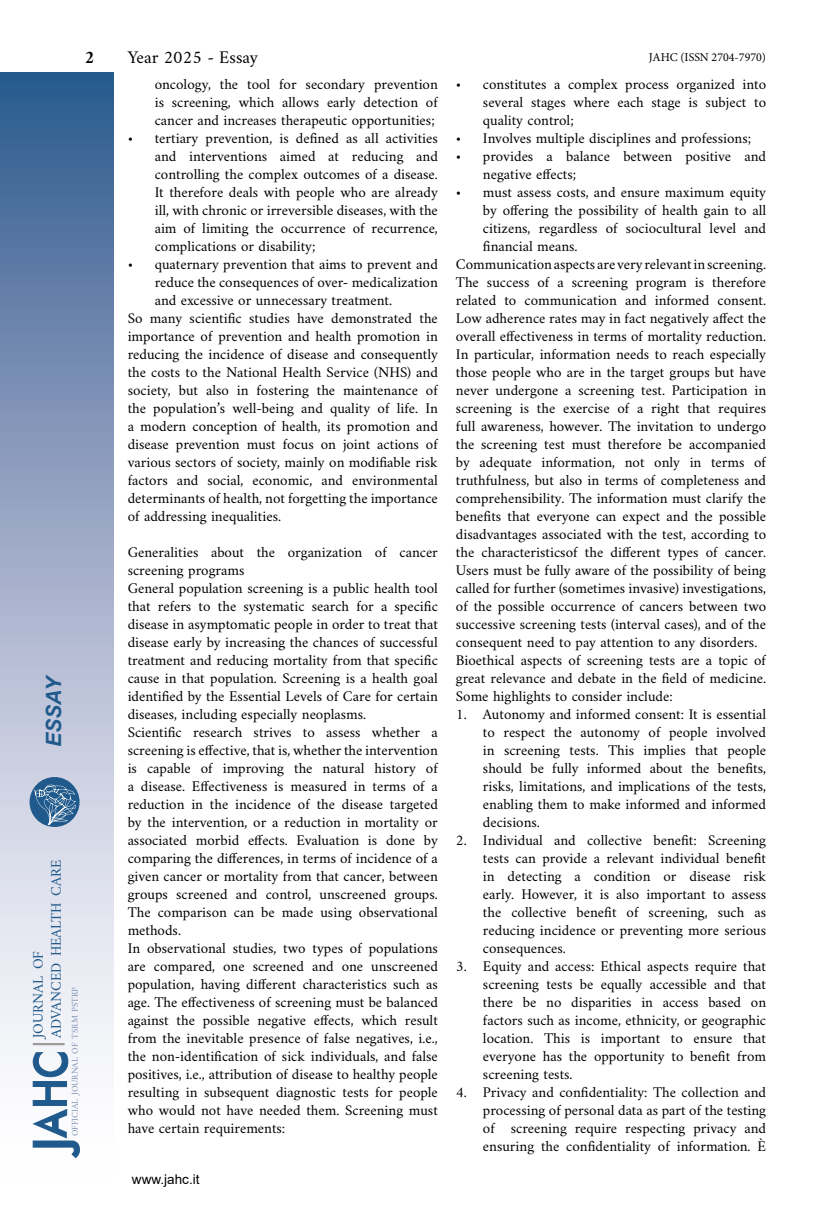
<style>
.page{position:relative;width:830px;height:1212px;background:#fff}
.page>*{position:absolute;margin:0;border:0;box-sizing:border-box;transform-origin:0 0}
.t1{font:italic 700 21px "Arial";color:#205a8c}
.t2{font:18px "Amiri";color:#000}
.t3{font:700 18px "Amiri";color:#000}
.t4{font:15px/18px "Amiri";color:#000;text-align:justify}
.t5{font:14.7px/18px "Amiri";color:#205a8c}
.t6{font:13.5px "Arial";color:#000}
.t7{font:12px "Minion Pro";color:#000}
.t8{font:8.85px "Amiri";color:#8093b7}
</style>
<div class="page">
<svg style="left:0;top:72px;width:113px;height:979px;background:#9aaac6"></svg>
<div style="left:29px;top:777px;width:50px;height:50px;background:#205a8c;border-radius:50%"></div>
<svg style="left:34px;top:785px;width:42px;height:40px"></svg>
<svg style="left:32px;top:1052px;width:48px;height:106px"></svg>
<hr style="left:33px;top:1043px;width:32px;height:2px;background:#9d9d9c">
<h1 class="t1" style="left:40px;top:747px;width:74px;rotate:-90deg">ESSAY</h1>
<p class="t5" style="left:29px;top:1038px;width:179px;rotate:-90deg">journal of<br>advanced health care</p>
<p class="t3" style="left:85px;top:46px;width:11px">2</p>
<p class="t2" style="left:128px;top:46px;width:132px">Year 2025 - Essay</p>
<p class="t7" style="left:648px;top:49px;width:119px">JAHC (ISSN 2704-7970)</p>
<p class="t8" style="left:70px;top:1136px;width:151px;rotate:-90deg">official journal of tsrm pstrp</p>
<p class="t4" style="left:155px;top:75px;width:284px">oncology, the tool for secondary prevention is screening, which allows early detection of cancer and increases therapeutic opportunities;</p>
<p class="t4" style="left:155px;top:129px;width:284px;text-indent:-27px">• tertiary prevention, is defined as all activities and interventions aimed at reducing and controlling the complex outcomes of a disease.<br>It therefore deals with people who are already ill, with chronic or irreversible diseases, with the aim of limiting the occurrence of recurrence, complications or disability;</p>
<p class="t4" style="left:128px;top:255px;width:311px">• quaternary prevention that aims to prevent and</p>
<p class="t4" style="left:155px;top:273px;width:284px">reduce the consequences of over- medicalization</p>
<p class="t4" style="left:155px;top:291px;width:239px">and excessive or unnecessary treatment.</p>
<p class="t4" style="left:128px;top:309px;width:311px">So many scientific studies have demonstrated the</p>
<p class="t4" style="left:128px;top:327px;width:311px">importance of prevention and health promotion in</p>
<p class="t4" style="left:128px;top:345px;width:311px">reducing the incidence of disease and consequently</p>
<p class="t4" style="left:128px;top:363px;width:311px">the costs to the National Health Service (NHS) and</p>
<p class="t4" style="left:128px;top:381px;width:311px">society, but also in fostering the maintenance of</p>
<p class="t4" style="left:128px;top:399px;width:311px">the population’s well-being and quality of life. In</p>
<p class="t4" style="left:128px;top:417px;width:311px">a modern conception of health, its promotion and</p>
<p class="t4" style="left:128px;top:435px;width:311px">disease prevention must focus on joint actions of</p>
<p class="t4" style="left:128px;top:453px;width:311px">various sectors of society, mainly on modifiable risk</p>
<p class="t4" style="left:128px;top:471px;width:311px">factors and social, economic, and environmental</p>
<p class="t4" style="left:128px;top:489px;width:311px">determinants of health, not forgetting the importance</p>
<p class="t4" style="left:128px;top:507px;width:155px">of addressing inequalities.</p>
<p class="t4" style="left:128px;top:543px;width:311px;text-align:left">Generalities about the organization of cancer screening programs<br>General population screening is a public health tool that refers to the systematic search for a specific disease in asymptomatic people in order to treat that disease early by increasing the chances of successful treatment and reducing mortality from that specific cause in that population. Screening is a health goal identified by the Essential Levels of Care for certain diseases, including especially neoplasms.<br>Scientific research strives to assess whether a screening is effective, that is, whether the intervention is capable of improving the natural history of a disease. Effectiveness is measured in terms of a reduction in the incidence of the disease targeted by the intervention, or a reduction in mortality or associated morbid effects. Evaluation is done by comparing the differences, in terms of incidence of a given cancer or mortality from that cancer, between groups screened and control, unscreened groups.<br>The comparison can be made using observational methods.<br>In observational studies, two types of populations are compared, one screened and one unscreened population, having different characteristics such as age. The effectiveness of screening must be balanced against the possible negative effects, which result from the inevitable presence of false negatives, i.e., the non-identification of sick individuals, and false positives, i.e., attribution of disease to healthy people resulting in subsequent diagnostic tests for people who would not have needed them. Screening must have certain requirements:</p>
<p class="t6" style="left:132px;top:1170px;width:69px">www.jahc.it</p>
<p class="t4" style="left:482px;top:75px;width:284px;text-indent:-27px">• constitutes a complex process organized into several stages where each stage is subject to quality control;</p>
<p class="t4" style="left:455px;top:129px;width:296px">• Involves multiple disciplines and professions;</p>
<p class="t4" style="left:482px;top:147px;width:284px;text-indent:-27px">• provides a balance between positive and negative effects;</p>
<p class="t4" style="left:455px;top:183px;width:311px">• must assess costs, and ensure maximum equity</p>
<p class="t4" style="left:482px;top:201px;width:284px">by offering the possibility of health gain to all</p>
<p class="t4" style="left:482px;top:219px;width:284px">citizens, regardless of sociocultural level and</p>
<p class="t4" style="left:482px;top:237px;width:96px">financial means.</p>
<p class="t4" style="left:455px;top:255px;width:311px">Communication aspects are very relevant in screening.</p>
<p class="t4" style="left:455px;top:273px;width:311px">The success of a screening program is therefore</p>
<p class="t4" style="left:455px;top:291px;width:311px">related to communication and informed consent.</p>
<p class="t4" style="left:455px;top:309px;width:311px">Low adherence rates may in fact negatively affect the</p>
<p class="t4" style="left:455px;top:327px;width:311px">overall effectiveness in terms of mortality reduction.</p>
<p class="t4" style="left:455px;top:345px;width:311px">In particular, information needs to reach especially</p>
<p class="t4" style="left:455px;top:363px;width:311px">those people who are in the target groups but have</p>
<p class="t4" style="left:455px;top:381px;width:311px">never undergone a screening test. Participation in</p>
<p class="t4" style="left:455px;top:399px;width:311px">screening is the exercise of a right that requires</p>
<p class="t4" style="left:455px;top:417px;width:311px">full awareness, however. The invitation to undergo</p>
<p class="t4" style="left:455px;top:435px;width:311px">the screening test must therefore be accompanied</p>
<p class="t4" style="left:455px;top:453px;width:311px">by adequate information, not only in terms of</p>
<p class="t4" style="left:455px;top:471px;width:311px">truthfulness, but also in terms of completeness and</p>
<p class="t4" style="left:455px;top:489px;width:311px">comprehensibility. The information must clarify the</p>
<p class="t4" style="left:455px;top:507px;width:311px">benefits that everyone can expect and the possible</p>
<p class="t4" style="left:455px;top:525px;width:311px">disadvantages associated with the test, according to</p>
<p class="t4" style="left:455px;top:543px;width:311px">the characteristicsof the different types of cancer.</p>
<p class="t4" style="left:455px;top:561px;width:311px">Users must be fully aware of the possibility of being</p>
<p class="t4" style="left:455px;top:579px;width:311px">called for further (sometimes invasive) investigations,</p>
<p class="t4" style="left:455px;top:597px;width:311px">of the possible occurrence of cancers between two</p>
<p class="t4" style="left:455px;top:615px;width:311px">successive screening tests (interval cases), and of the</p>
<p class="t4" style="left:455px;top:633px;width:303px">consequent need to pay attention to any disorders.</p>
<p class="t4" style="left:455px;top:651px;width:311px">Bioethical aspects of screening tests are a topic of</p>
<p class="t4" style="left:455px;top:669px;width:311px">great relevance and debate in the field of medicine.</p>
<p class="t4" style="left:455px;top:687px;width:218px">Some highlights to consider include:</p>
<p class="t4" style="left:482px;top:705px;width:284px;text-indent:-27px">1. Autonomy and informed consent: It is essential to respect the autonomy of people involved in screening tests. This implies that people should be fully informed about the benefits, risks, limitations, and implications of the tests, enabling them to make informed and informed decisions.</p>
<p class="t4" style="left:482px;top:831px;width:284px;text-indent:-27px">2. Individual and collective benefit: Screening tests can provide a relevant individual benefit in detecting a condition or disease risk early. However, it is also important to assess the collective benefit of screening, such as reducing incidence or preventing more serious consequences.</p>
<p class="t4" style="left:482px;top:957px;width:284px;text-indent:-27px">3. Equity and access: Ethical aspects require that screening tests be equally accessible and that there be no disparities in access based on factors such as income, ethnicity, or geographic location. This is important to ensure that everyone has the opportunity to benefit from screening tests.</p>
<p class="t4" style="left:482px;top:1083px;width:284px;text-indent:-27px">4. Privacy and confidentiality: The collection and processing of personal data as part of the testing of screening require respecting privacy and ensuring the confidentiality of information. È</p>
</div>
